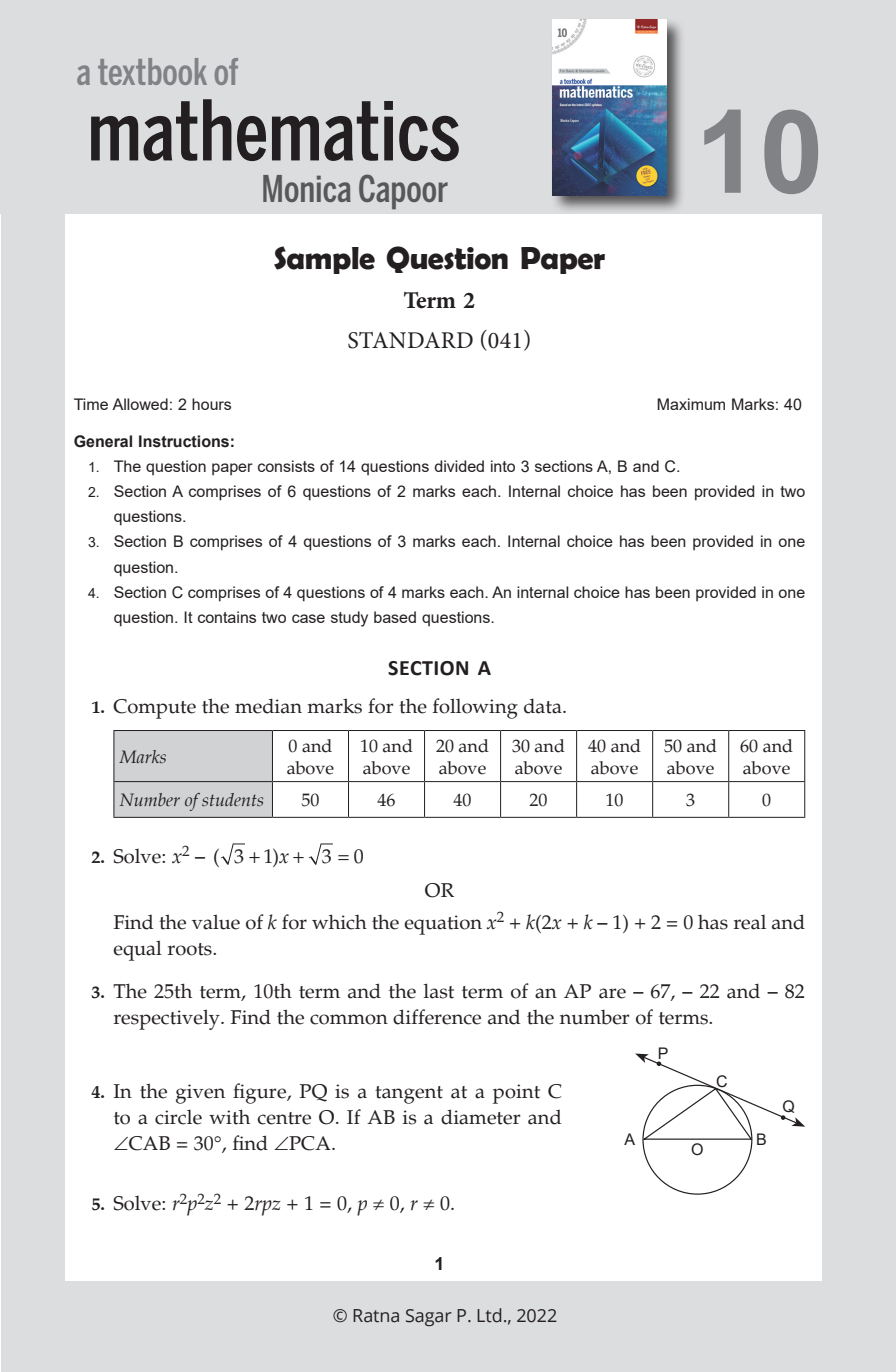
<style>
.page{position:relative;width:896px;height:1372px;background:#fff}
.page>*{position:absolute;margin:0;border:0;box-sizing:border-box;transform-origin:0 0}
.t1{font:700 115.8px "Arial";color:#808285}
.t2{font:500 82.6px "Benton Sans Comp";color:#231f20}
.t3{font:500 36.6px "Benton Sans Comp";color:#57585a}
.t4{font:500 36.6px "Benton Sans Comp";color:#808285}
.Hd_New{font:700 32px "Berlin Sans FB Demi";letter-spacing:-.015em;color:#231f20}
.t5{font:24px "Minion Pro";letter-spacing:.01em;color:#231f20}
.t6{font:700 24px "Minion Pro";color:#231f20}
.Rubric{font:700 22px "Calibri";letter-spacing:.02em;color:#231f20}
.Bd_-_Exercise{font:20px/26px "Palatino";color:#231f20}
.Table_Text{font:18px/22px "Palatino";color:#231f20}
.t7{font:18px "Open Sans";letter-spacing:-.005em;color:#231f20}
.Table_Header{font:italic 18px "Palatino";color:#231f20}
.Running_Head{font:700 18px "Arial";color:#231f20}
.Bd_-_Exercise_3{font:16px/25.2px "Arial";color:#231f20}
.Bd_-_Exercise_3-2{font:700 16px "Arial";color:#231f20}
.s1{font-size:14px}
.s2{font-weight:700;font-size:18px}
.s3{font-style:italic}
</style>
<div class="page">
<div style="left:1px;top:0;width:895px;height:1372px;background:#dcdddf"></div>
<div style="left:65px;top:74px;width:756px;height:1207px;background:#fff"></div>
<svg style="left:269px;top:213px;width:281px;height:1px"></svg>
<div style="left:114px;top:731px;width:158px;height:86px;background:#d1d2d4"></div>
<hr style="left:348px;top:731px;width:1px;height:50px;background:#231f20">
<hr style="left:424px;top:731px;width:1px;height:50px;background:#231f20">
<hr style="left:500px;top:731px;width:1px;height:50px;background:#231f20">
<hr style="left:576px;top:731px;width:1px;height:50px;background:#231f20">
<hr style="left:652px;top:731px;width:1px;height:50px;background:#231f20">
<hr style="left:728px;top:731px;width:1px;height:50px;background:#231f20">
<hr style="left:804px;top:731px;width:1px;height:50px;background:#231f20">
<hr style="left:272px;top:781px;width:76px;height:1px;background:#231f20">
<hr style="left:348px;top:781px;width:76px;height:1px;background:#231f20">
<hr style="left:348px;top:782px;width:1px;height:35px;background:#231f20">
<hr style="left:424px;top:781px;width:76px;height:1px;background:#231f20">
<hr style="left:424px;top:782px;width:1px;height:35px;background:#231f20">
<hr style="left:500px;top:781px;width:76px;height:1px;background:#231f20">
<hr style="left:500px;top:782px;width:1px;height:35px;background:#231f20">
<hr style="left:576px;top:781px;width:76px;height:1px;background:#231f20">
<hr style="left:576px;top:782px;width:1px;height:35px;background:#231f20">
<hr style="left:652px;top:781px;width:77px;height:1px;background:#231f20">
<hr style="left:652px;top:782px;width:1px;height:35px;background:#231f20">
<hr style="left:729px;top:781px;width:76px;height:1px;background:#231f20">
<hr style="left:728px;top:782px;width:1px;height:35px;background:#231f20">
<hr style="left:804px;top:782px;width:1px;height:35px;background:#231f20">
<hr style="left:272px;top:730px;width:76px;height:1px;background:#231f20">
<hr style="left:348px;top:730px;width:76px;height:1px;background:#231f20">
<hr style="left:424px;top:730px;width:76px;height:1px;background:#231f20">
<hr style="left:500px;top:730px;width:76px;height:1px;background:#231f20">
<hr style="left:576px;top:730px;width:76px;height:1px;background:#231f20">
<hr style="left:652px;top:730px;width:77px;height:1px;background:#231f20">
<hr style="left:729px;top:730px;width:76px;height:1px;background:#231f20">
<hr style="left:272px;top:817px;width:76px;height:1px;background:#231f20">
<hr style="left:348px;top:817px;width:76px;height:1px;background:#231f20">
<hr style="left:424px;top:817px;width:76px;height:1px;background:#231f20">
<hr style="left:500px;top:817px;width:76px;height:1px;background:#231f20">
<hr style="left:576px;top:817px;width:76px;height:1px;background:#231f20">
<hr style="left:652px;top:817px;width:77px;height:1px;background:#231f20">
<hr style="left:729px;top:817px;width:76px;height:1px;background:#231f20">
<hr style="left:113px;top:782px;width:1px;height:35px;background:#231f20">
<hr style="left:272px;top:782px;width:1px;height:35px;background:#231f20">
<hr style="left:113px;top:817px;width:159px;height:1px;background:#231f20">
<hr style="left:113px;top:730px;width:159px;height:1px;background:#231f20">
<hr style="left:113px;top:731px;width:1px;height:50px;background:#231f20">
<hr style="left:272px;top:731px;width:1px;height:50px;background:#231f20">
<hr style="left:113px;top:781px;width:159px;height:1px;background:#231f20">
<svg style="left:635px;top:1054px;width:170px;height:87px"></svg>
<div style="left:0;top:0;width:896px;height:213px;background:#dcdddf"></div>
<div style="left:550px;top:17px;width:135px;height:197px;background:#231f20;opacity:.75"></div>
<img style="left:553px;top:20px;width:114px;height:175px">
<svg style="left:221px;top:843px;width:24px;height:22px"></svg>
<svg style="left:308px;top:843px;width:25px;height:22px"></svg>
<p class="t4" style="left:77px;top:51px;width:164px">a textbook of</p>
<p class="t2" style="left:87px;top:82px;width:375px">mathematics</p>
<p class="t3" style="left:261px;top:168px;width:188px">Monica Capoor</p>
<p class="Hd_New" style="left:274px;top:240px;width:333px">Sample Question Paper</p>
<p class="t6" style="left:404px;top:284px;width:73px">Term 2</p>
<p class="t5" style="left:347px;top:325px;width:186px">STANDARD (041)</p>
<p class="t1" style="left:695px;top:70px;width:130px">10</p>
<p class="Bd_-_Exercise_3" style="left:74px;top:392px;width:160px">Time Allowed: 2 hours</p>
<p class="Bd_-_Exercise_3" style="left:657px;top:392px;width:146px">Maximum Marks: 40</p>
<p class="Bd_-_Exercise_3-2" style="left:74px;top:430px;width:163px">General Instructions:</p>
<p class="Bd_-_Exercise_3" style="left:88px;top:453px;width:594px"><span class="s1">1.</span> The question paper consists of 14 questions divided into 3 sections A, B and C.</p>
<p class="Bd_-_Exercise_3" style="left:114px;top:479px;width:693px;text-indent:-26px"><span class="s1">2.</span> Section A comprises of 6 questions of 2 marks each. Internal choice has been provided in two questions.</p>
<p class="Bd_-_Exercise_3" style="left:114px;top:529px;width:693px;text-indent:-26px"><span class="s1">3.</span> Section B comprises of 4 questions of 3 marks each. Internal choice has been provided in one question.</p>
<p class="Bd_-_Exercise_3" style="left:114px;top:579px;width:693px;text-indent:-26px"><span class="s1">4.</span> Section C comprises of 4 questions of 4 marks each. An internal choice has been provided in one question. It contains two case study based questions.</p>
<p class="Rubric" style="left:388px;top:652px;width:104px">SECTION A</p>
<p class="Bd_-_Exercise" style="left:91px;top:693px;width:477px"><span class="s2">1.</span> Compute the median marks for the following data.</p>
<p class="Table_Header" style="left:120px;top:746px;width:48px">Marks</p>
<p class="Table_Text" style="left:287px;top:735px;width:49px">0 and above</p>
<p class="Table_Text" style="left:360px;top:735px;width:54px">10 and above</p>
<p class="Table_Text" style="left:436px;top:735px;width:54px">20 and above</p>
<p class="Table_Text" style="left:512px;top:735px;width:54px">30 and above</p>
<p class="Table_Text" style="left:588px;top:735px;width:54px">40 and above</p>
<p class="Table_Text" style="left:664px;top:735px;width:54px">50 and above</p>
<p class="Table_Text" style="left:740px;top:735px;width:54px">60 and above</p>
<p class="Table_Header" style="left:120px;top:789px;width:146px">Number of students</p>
<p class="Table_Text" style="left:301px;top:789px;width:19px">50</p>
<p class="Table_Text" style="left:377px;top:789px;width:19px">46</p>
<p class="Table_Text" style="left:453px;top:789px;width:19px">40</p>
<p class="Table_Text" style="left:529px;top:789px;width:19px">20</p>
<p class="Table_Text" style="left:605px;top:789px;width:19px">10</p>
<p class="Table_Text" style="left:686px;top:789px;width:10px">3</p>
<p class="Table_Text" style="left:762px;top:789px;width:10px">0</p>
<p class="Bd_-_Exercise" style="left:91px;top:844px;width:130px"><span class="s2">2.</span> Solve: <span class="s3">x</span><sup>2</sup> – (</p>
<p class="Bd_-_Exercise" style="left:272px;top:844px;width:8px">)</p>
<p class="Bd_-_Exercise" style="left:234px;top:844px;width:57px">3 1<span class="s3">x</span></p>
<p class="Bd_-_Exercise" style="left:322px;top:844px;width:43px">3 0</p>
<p class="Bd_-_Exercise" style="left:425px;top:878px;width:31px">OR</p>
<p class="Bd_-_Exercise" style="left:113px;top:909px;width:693px">Find the value of <span class="s3">k</span> for which the equation <span class="s3">x</span><sup>2</sup> + <span class="s3">k</span>(2<span class="s3">x</span> + <span class="s3">k</span> – 1) + 2 = 0 has real and equal roots.</p>
<p class="Bd_-_Exercise" style="left:113px;top:978px;width:693px;text-indent:-22px"><span class="s2">3.</span> The 25th term, 10th term and the last term of an AP are – 67, – 22 and – 82 respectively. Find the common difference and the number of terms.</p>
<p class="Bd_-_Exercise" style="left:113px;top:1079px;width:450px;text-align:justify;text-indent:-22px"><span class="s2">4.</span> In the given figure, PQ is a tangent at a point C to a circle with centre O. If AB is a diameter and ∠CAB = 30°, find ∠PCA.</p>
<p class="Bd_-_Exercise" style="left:91px;top:1191px;width:365px"><span class="s2">5.</span> Solve: <span class="s3">r</span><sup>2</sup><span class="s3">p</span><sup>2</sup><span class="s3">z</span><sup>2</sup> + 2<span class="s3">rpz</span> + 1 = 0, <span class="s3">p</span> ≠ 0, <span class="s3">r</span> ≠ 0.</p>
<p class="Running_Head" style="left:434px;top:1251px;width:12px">1</p>
<p class="t7" style="left:333px;top:1304px;width:226px">© Ratna Sagar P. Ltd., 2022</p>
<p class="Bd_-_Exercise_3" style="left:658px;top:1041px;width:12px">P</p>
<p class="Bd_-_Exercise_3" style="left:716px;top:1068px;width:13px">C</p>
<p class="Bd_-_Exercise_3" style="left:624px;top:1127px;width:12px">A</p>
<p class="Bd_-_Exercise_3" style="left:756px;top:1127px;width:12px">B</p>
<p class="Bd_-_Exercise_3" style="left:691px;top:1136px;width:14px">O</p>
<p class="Bd_-_Exercise_3" style="left:782px;top:1094px;width:14px">Q</p>
</div>
